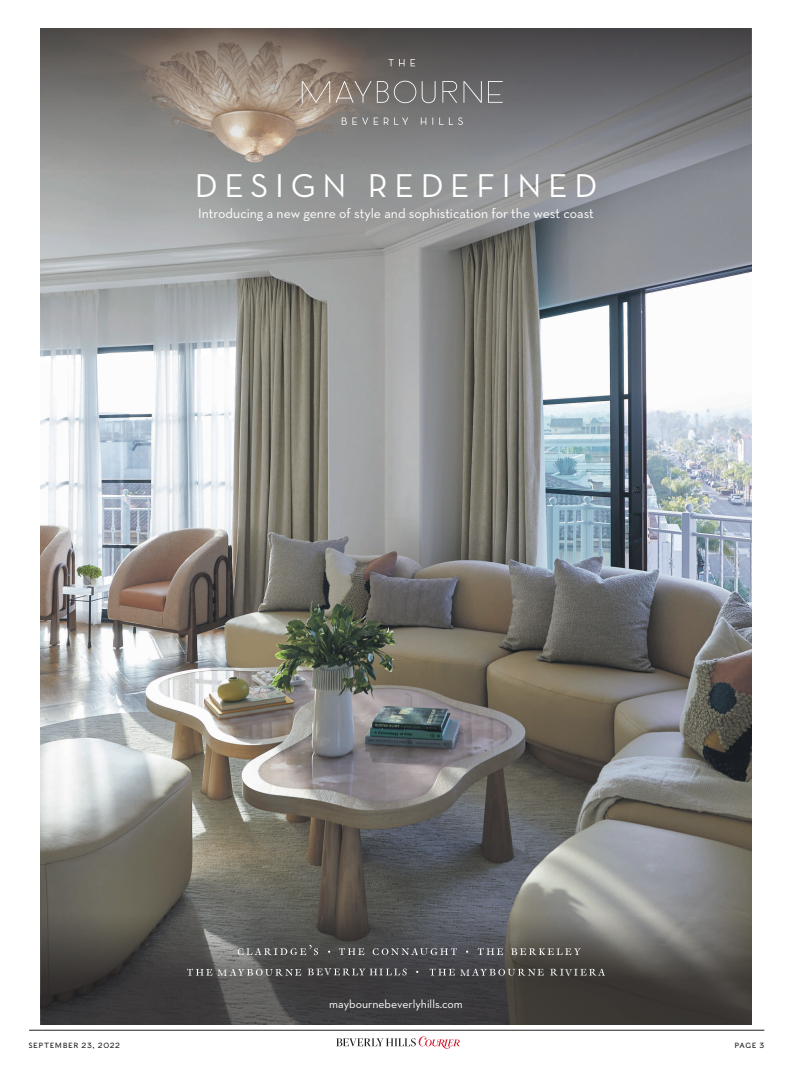
<style>
.page{position:relative;width:792px;height:1080px;background:#fff}
.page>*{position:absolute;margin:0;border:0;box-sizing:border-box;transform-origin:0 0}
.t1{font:33.6px "Neutraface Text";letter-spacing:.2em;color:#fff}
.t2{font:13.8px "Neutraface Text";color:#fff}
.t3{font:11.9px "Neutraface Text";color:#fff}
.t4{font:11.6px "Van Dijck";color:#fff;scale:1.05 1}
.t5{font:11.3px "Van Dijck";color:#fff;scale:1.05 1}
.t6{font:7.5px "Caslons Egyptian";letter-spacing:.075em;color:#231f20}
</style>
<div class="page">
<hr style="left:29px;top:1030px;width:735px;height:1px;background:#231f20">
<svg style="left:336px;top:1036px;width:124px;height:13px"></svg>
<img style="left:40px;top:170px;width:712px;height:854px">
<svg style="left:42px;top:30px;width:708px;height:138px;background:#797573"></svg>
<div style="left:40px;top:28px;width:712px;height:142px;border:1px solid #231f20"></div>
<svg style="left:388px;top:59px;width:16px;height:7px"></svg>
<svg style="left:411px;top:59px;width:4px;height:7px"></svg>
<svg style="left:342px;top:118px;width:26px;height:7px"></svg>
<svg style="left:374px;top:118px;width:4px;height:7px"></svg>
<svg style="left:384px;top:118px;width:24px;height:7px"></svg>
<svg style="left:421px;top:118px;width:5px;height:7px"></svg>
<svg style="left:439px;top:117px;width:24px;height:8px"></svg>
<svg style="left:302px;top:81px;width:201px;height:22px;background:#86817d"></svg>
<svg style="left:41px;top:863px;width:711px;height:161px;background:#5a5856"></svg>
<svg style="left:238px;top:945px;width:80px;height:10px"></svg>
<svg style="left:339px;top:948px;width:25px;height:7px"></svg>
<svg style="left:373px;top:948px;width:84px;height:7px"></svg>
<svg style="left:478px;top:948px;width:25px;height:7px"></svg>
<svg style="left:511px;top:948px;width:70px;height:7px"></svg>
<svg style="left:187px;top:969px;width:25px;height:7px"></svg>
<svg style="left:229px;top:969px;width:72px;height:7px"></svg>
<svg style="left:308px;top:969px;width:15px;height:6px"></svg>
<svg style="left:334px;top:969px;width:73px;height:6px"></svg>
<svg style="left:429px;top:969px;width:26px;height:7px"></svg>
<svg style="left:472px;top:969px;width:72px;height:7px"></svg>
<svg style="left:550px;top:969px;width:14px;height:7px"></svg>
<svg style="left:574px;top:969px;width:31px;height:7px"></svg>
<p class="t1" style="left:195px;top:164px;width:404px">DESIGN REDEFINED</p>
<p class="t2" style="left:198px;top:205px;width:397px">Introducing a new genre of style and sophistication for the west coast</p>
<p class="t5" style="left:218px;top:965px;width:11px">M</p>
<p class="t4" style="left:324px;top:965px;width:9px">V</p>
<p class="t5" style="left:460px;top:965px;width:11px">M</p>
<p class="t4" style="left:565px;top:965px;width:9px">V</p>
<p class="t3" style="left:329px;top:996px;width:135px">maybournebeverlyhills.com</p>
<p class="t6" style="left:28px;top:1041px;width:93px">SEPTEMBER 23, 2022</p>
<p class="t6" style="left:735px;top:1041px;width:31px">PAGE 3</p>
</div>
